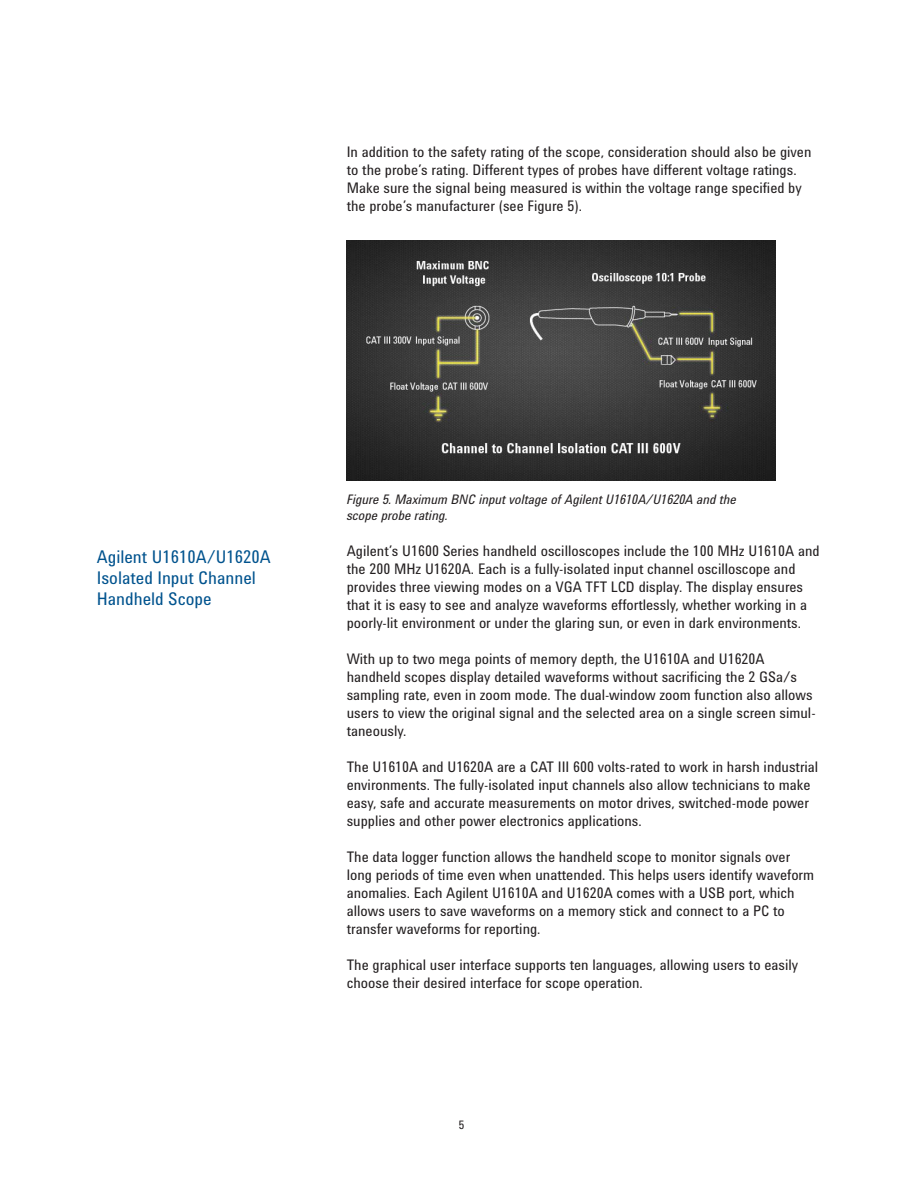
<style>
.page{position:relative;width:918px;height:1188px;background:#fff}
.page>*{position:absolute;margin:0;border:0;box-sizing:border-box;transform-origin:0 0}
.t1{font:18px/21px "Agilent Condensed CFF";color:#00538e}
.t2{font:15px/18px "Agilent Condensed CFF";color:#231f20}
.t3{font:italic 13.5px/16.5px "Agilent Condensed CFF";color:#231f20}
.t4{font:12px "Agilent Condensed CFF";color:#231f20}
</style>
<div class="page">
<img style="left:347px;top:241px;width:428px;height:240px">
<p class="t2" style="left:347px;top:145px;width:466px">In addition to the safety rating of the scope, consideration should also be given to the probe’s rating. Different types of probes have different voltage ratings.<br>Make sure the signal being measured is within the voltage range specified by the probe’s manufacturer (see Figure 5).</p>
<p class="t1" style="left:97px;top:548px;width:176px">Agilent U1610A/U1620A<br>Isolated Input Channel<br>Handheld Scope</p>
<p class="t3" style="left:347px;top:492px;width:391px">Figure 5. Maximum BNC input voltage of Agilent U1610A/U1620A and the scope probe rating.</p>
<p class="t2" style="left:347px;top:544px;width:474px">Agilent’s U1600 Series handheld oscilloscopes include the 100 MHz U1610A and the 200 MHz U1620A. Each is a fully-isolated input channel oscilloscope and provides three viewing modes on a VGA TFT LCD display. The display ensures that it is easy to see and analyze waveforms effortlessly, whether working in a poorly-lit environment or under the glaring sun, or even in dark environments.</p>
<p class="t2" style="left:347px;top:652px;width:470px">With up to two mega points of memory depth, the U1610A and U1620A handheld scopes display detailed waveforms without sacrificing the 2 GSa/s sampling rate, even in zoom mode. The dual-window zoom function also allows users to view the original signal and the selected area on a single screen simul&shy;taneously.</p>
<p class="t2" style="left:347px;top:760px;width:473px">The U1610A and U1620A are a CAT III 600 volts-rated to work in harsh industrial environments. The fully-isolated input channels also allow technicians to make easy, safe and accurate measurements on motor drives, switched-mode power supplies and other power electronics applications.</p>
<p class="t2" style="left:347px;top:850px;width:469px">The data logger function allows the handheld scope to monitor signals over long periods of time even when unattended. This helps users identify waveform anomalies. Each Agilent U1610A and U1620A comes with a USB port, which allows users to save waveforms on a memory stick and connect to a PC to transfer waveforms for reporting.</p>
<p class="t2" style="left:347px;top:958px;width:453px">The graphical user interface supports ten languages, allowing users to easily choose their desired interface for scope operation.</p>
<p class="t4" style="left:459px;top:1120px;width:7px">5</p>
</div>
